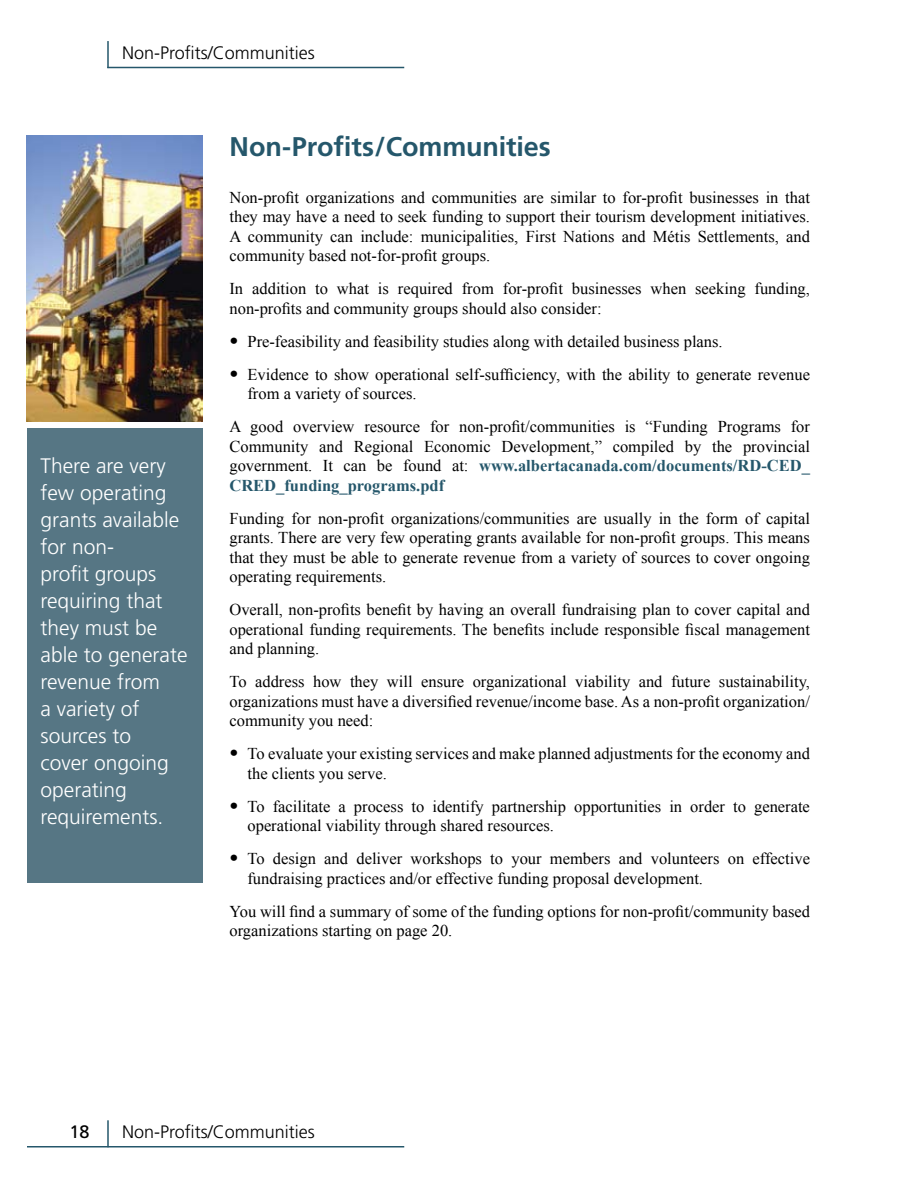
<style>
.page{position:relative;width:918px;height:1188px;background:#fff}
.page>*{position:absolute;margin:0;border:0;box-sizing:border-box;transform-origin:0 0}
.t1{font:700 27px "Frutiger";letter-spacing:-.005em;color:#25576b}
.t2{font:300 21px/27px "Frutiger";color:#fff}
.t3{font:300 18px "Frutiger";color:#000}
.t4{font:18px "Frutiger";color:#000}
.t5{font:16.5px/19.5px "Times New Roman";color:#000}
.s1{font-family:"Frutiger";font-size:18px}
.s2{font-weight:700;color:#25576b}
</style>
<div class="page">
<hr style="left:107px;top:41px;width:2px;height:27px;background:#25576b">
<hr style="left:107px;top:1120px;width:2px;height:27px;background:#25576b">
<hr style="left:107px;top:67px;width:297px;height:1px;background:#25576b">
<hr style="left:27px;top:1146px;width:377px;height:2px;background:#25576b">
<div style="left:27px;top:428px;width:175px;height:455px;background:#567684"></div>
<img style="left:27px;top:136px;width:175px;height:285px">
<p class="t3" style="left:122px;top:43px;width:194px">Non-Profits/Communities</p>
<p class="t2" style="left:40px;top:452px;width:149px">There are very few operating grants available for non-<br>profit groups requiring that they must be able to generate revenue from<br>a variety of sources to<br>cover ongoing operating requirements.</p>
<h1 class="t1" style="left:230px;top:131px;width:323px">Non-Profits/Communities</h1>
<p class="t5" style="left:230px;top:187px;width:582px;text-align:justify">Non-profit organizations and communities are similar to for-profit businesses in that they may have a need to seek funding to support their tourism development initiatives.<br>A community can include: municipalities, First Nations and Métis Settlements, and community based not-for-profit groups.</p>
<p class="t5" style="left:230px;top:278px;width:582px">In addition to what is required from for-profit businesses when seeking funding, non-profits and community groups should also consider:</p>
<p class="t5" style="left:230px;top:331px;width:495px"><span class="s1">•</span> Pre-feasibility and feasibility studies along with detailed business plans.</p>
<p class="t5" style="left:248px;top:364px;width:564px;text-indent:-18px"><span class="s1">•</span> Evidence to show operational self-sufficiency, with the ability to generate revenue from a variety of sources.</p>
<p class="t5" style="left:229px;top:416px;width:582px;text-align:justify">A good overview resource for non-profit/communities is “Funding Programs for Community and Regional Economic Development,” compiled by the provincial government. It can be found at: <span class="s2">www.albertacanada.com/documents/RD-CED_ CRED_funding_programs.pdf</span></p>
<p class="t5" style="left:229px;top:508px;width:582px;text-align:justify">Funding for non-profit organizations/communities are usually in the form of capital grants. There are very few operating grants available for non-profit groups. This means that they must be able to generate revenue from a variety of sources to cover ongoing operating requirements.</p>
<p class="t5" style="left:229px;top:599px;width:582px;text-align:justify">Overall, non-profits benefit by having an overall fundraising plan to cover capital and operational funding requirements. The benefits include responsible fiscal management and planning.</p>
<p class="t5" style="left:229px;top:672px;width:582px;text-align:justify">To address how they will ensure organizational viability and future sustainability, organizations must have a diversified revenue/income base. As a non-profit organization/ community you need:</p>
<p class="t5" style="left:248px;top:744px;width:564px;text-indent:-18px"><span class="s1">•</span> To evaluate your existing services and make planned adjustments for the economy and the clients you serve.</p>
<p class="t5" style="left:248px;top:796px;width:564px;text-indent:-18px"><span class="s1">•</span> To facilitate a process to identify partnership opportunities in order to generate operational viability through shared resources.</p>
<p class="t5" style="left:248px;top:848px;width:564px;text-indent:-18px"><span class="s1">•</span> To design and deliver workshops to your members and volunteers on effective fundraising practices and/or effective funding proposal development.</p>
<p class="t5" style="left:229px;top:901px;width:582px">You will find a summary of some of the funding options for non-profit/community based organizations starting on page 20.</p>
<p class="t4" style="left:70px;top:1122px;width:22px">18</p>
<p class="t3" style="left:122px;top:1122px;width:194px">Non-Profits/Communities</p>
</div>
